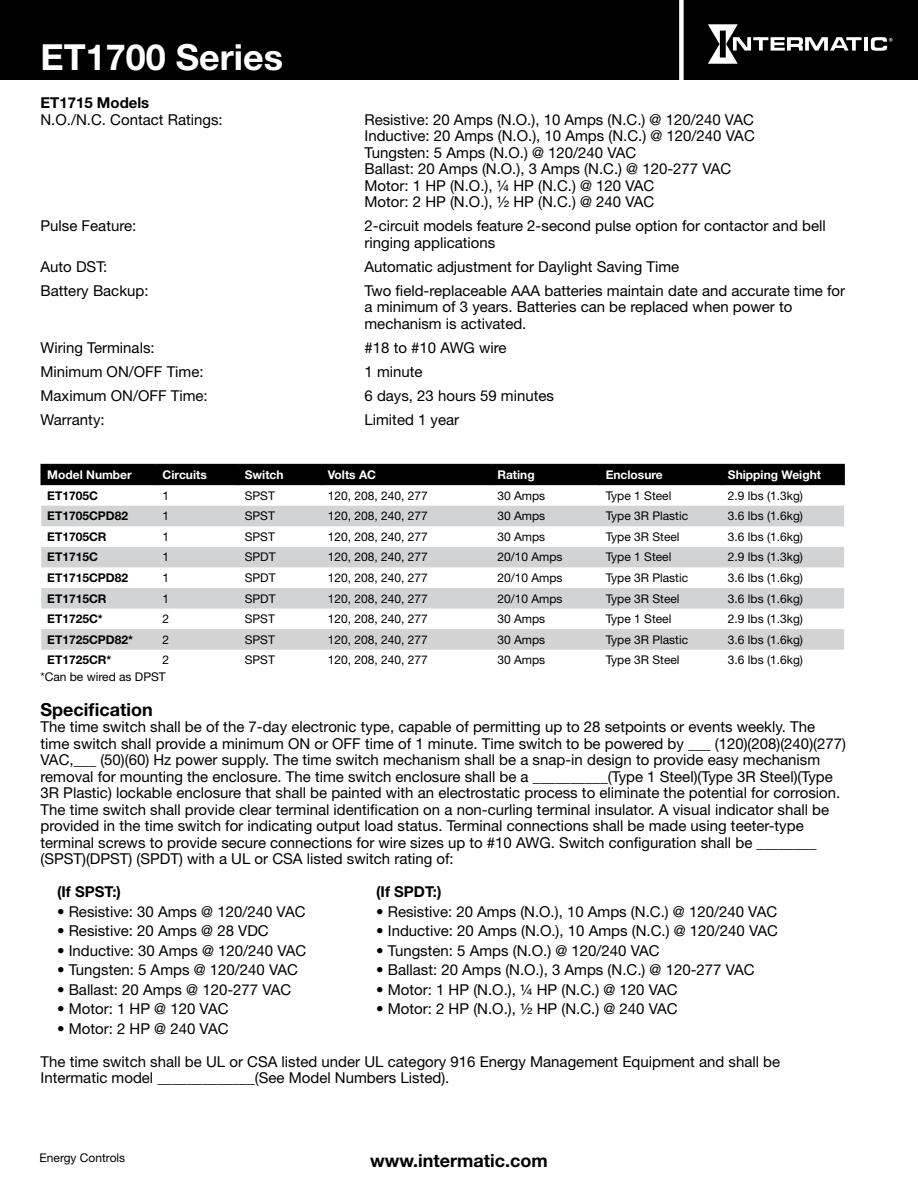
<style>
.page{position:relative;width:918px;height:1188px;background:#fff}
.page>*{position:absolute;margin:0;border:0;box-sizing:border-box;transform-origin:0 0}
.t1{font:700 36px "Helvetica Neue LT Std";color:#fff}
.t2{font:700 18px "Helvetica Neue LT Std";color:#000}
.t3{font:15px/16.5px "Helvetica Neue LT Std";color:#000}
.t4{font:700 15px "Helvetica Neue LT Std";color:#000}
.t5{font:12px "Helvetica Neue LT Std";color:#000}
.t6{font:700 12px "Helvetica Neue LT Std";color:#000}
.t7{font:700 12px "Helvetica Neue LT Std";color:#fff}
</style>
<div class="page">
<div style="left:0;top:0;width:918px;height:80px;background:#000"></div>
<hr style="left:864px;top:37px;width:4px;height:14px;background:#fff">
<svg style="left:871px;top:37px;width:22px;height:14px"></svg>
<svg style="left:708px;top:24px;width:154px;height:40px"></svg>
<div style="left:679px;top:0;width:5px;height:82px;background:#fff"></div>
<svg style="left:41px;top:506px;width:803px;height:144px;fill:#d1d3d4"></svg>
<hr style="left:40px;top:464px;width:117px;height:1px;background:#000">
<hr style="left:40px;top:465px;width:2px;height:20px;background:#000">
<hr style="left:157px;top:464px;width:82px;height:1px;background:#000">
<hr style="left:239px;top:464px;width:83px;height:1px;background:#000">
<hr style="left:322px;top:464px;width:169px;height:1px;background:#000">
<hr style="left:491px;top:464px;width:109px;height:1px;background:#000">
<div style="left:41px;top:465px;width:802px;height:20px;background:#000"></div>
<hr style="left:600px;top:464px;width:122px;height:1px;background:#000">
<hr style="left:599px;top:465px;width:2px;height:20px;background:#000">
<hr style="left:722px;top:464px;width:123px;height:1px;background:#000">
<hr style="left:721px;top:465px;width:2px;height:20px;background:#000">
<hr style="left:843px;top:465px;width:2px;height:20px;background:#000">
<h1 class="t1" style="left:40px;top:35px;width:244px">ET1700 Series</h1>
<p class="t4" style="left:40px;top:94px;width:110px">ET1715 Models</p>
<p class="t3" style="left:40px;top:111px;width:184px">N.O./N.C. Contact Ratings:</p>
<p class="t3" style="left:364px;top:111px;width:392px">Resistive: 20 Amps (N.O.), 10 Amps (N.C.) @ 120/240 VAC Inductive: 20 Amps (N.O.), 10 Amps (N.C.) @ 120/240 VAC Tungsten: 5 Amps (N.O.) @ 120/240 VAC<br>Ballast: 20 Amps (N.O.), 3 Amps (N.C.) @ 120-277 VAC Motor: 1 HP (N.O.), ¼ HP (N.C.) @ 120 VAC<br>Motor: 2 HP (N.O.), ½ HP (N.C.) @ 240 VAC</p>
<p class="t3" style="left:40px;top:218px;width:97px">Pulse Feature:</p>
<p class="t3" style="left:364px;top:218px;width:463px">2-circuit models feature 2-second pulse option for contactor and bell ringing applications</p>
<p class="t3" style="left:40px;top:258px;width:68px">Auto DST:</p>
<p class="t3" style="left:364px;top:258px;width:316px">Automatic adjustment for Daylight Saving Time</p>
<p class="t3" style="left:40px;top:282px;width:110px">Battery Backup:</p>
<p class="t3" style="left:364px;top:282px;width:482px">Two field-replaceable AAA batteries maintain date and accurate time for a minimum of 3 years. Batteries can be replaced when power to mechanism is activated.</p>
<p class="t3" style="left:40px;top:339px;width:116px">Wiring Terminals:</p>
<p class="t3" style="left:364px;top:339px;width:144px">#18 to #10 AWG wire</p>
<p class="t3" style="left:40px;top:363px;width:165px">Minimum ON/OFF Time:</p>
<p class="t3" style="left:364px;top:363px;width:60px">1 minute</p>
<p class="t3" style="left:40px;top:387px;width:169px">Maximum ON/OFF Time:</p>
<p class="t3" style="left:364px;top:387px;width:191px">6 days, 23 hours 59 minutes</p>
<p class="t3" style="left:40px;top:411px;width:66px">Warranty:</p>
<p class="t3" style="left:364px;top:411px;width:96px">Limited 1 year</p>
<p class="t7" style="left:47px;top:467px;width:86px">Model Number</p>
<p class="t7" style="left:163px;top:467px;width:46px">Circuits</p>
<p class="t7" style="left:245px;top:467px;width:40px">Switch</p>
<p class="t7" style="left:328px;top:467px;width:50px">Volts AC</p>
<p class="t7" style="left:497px;top:467px;width:39px">Rating</p>
<p class="t7" style="left:606px;top:467px;width:59px">Enclosure</p>
<p class="t7" style="left:728px;top:467px;width:95px">Shipping Weight</p>
<p class="t6" style="left:47px;top:488px;width:52px">ET1705C</p>
<p class="t5" style="left:163px;top:488px;width:8px">1</p>
<p class="t5" style="left:245px;top:488px;width:32px">SPST</p>
<p class="t5" style="left:328px;top:488px;width:102px">120, 208, 240, 277</p>
<p class="t5" style="left:497px;top:488px;width:49px">30 Amps</p>
<p class="t5" style="left:606px;top:488px;width:67px">Type 1 Steel</p>
<p class="t5" style="left:728px;top:488px;width:77px">2.9 lbs (1.3kg)</p>
<p class="t6" style="left:47px;top:509px;width:82px">ET1705CPD82</p>
<p class="t5" style="left:163px;top:509px;width:8px">1</p>
<p class="t5" style="left:245px;top:509px;width:32px">SPST</p>
<p class="t5" style="left:328px;top:509px;width:102px">120, 208, 240, 277</p>
<p class="t5" style="left:497px;top:509px;width:49px">30 Amps</p>
<p class="t5" style="left:606px;top:509px;width:84px">Type 3R Plastic</p>
<p class="t5" style="left:728px;top:509px;width:77px">3.6 lbs (1.6kg)</p>
<p class="t6" style="left:47px;top:529px;width:61px">ET1705CR</p>
<p class="t5" style="left:163px;top:529px;width:8px">1</p>
<p class="t5" style="left:245px;top:529px;width:32px">SPST</p>
<p class="t5" style="left:328px;top:529px;width:102px">120, 208, 240, 277</p>
<p class="t5" style="left:497px;top:529px;width:49px">30 Amps</p>
<p class="t5" style="left:606px;top:529px;width:75px">Type 3R Steel</p>
<p class="t5" style="left:728px;top:529px;width:77px">3.6 lbs (1.6kg)</p>
<p class="t6" style="left:47px;top:550px;width:52px">ET1715C</p>
<p class="t5" style="left:163px;top:550px;width:8px">1</p>
<p class="t5" style="left:245px;top:550px;width:32px">SPDT</p>
<p class="t5" style="left:328px;top:550px;width:102px">120, 208, 240, 277</p>
<p class="t5" style="left:497px;top:550px;width:67px">20/10 Amps</p>
<p class="t5" style="left:606px;top:550px;width:67px">Type 1 Steel</p>
<p class="t5" style="left:728px;top:550px;width:77px">2.9 lbs (1.3kg)</p>
<p class="t6" style="left:47px;top:570px;width:82px">ET1715CPD82</p>
<p class="t5" style="left:163px;top:571px;width:8px">1</p>
<p class="t5" style="left:245px;top:571px;width:32px">SPDT</p>
<p class="t5" style="left:328px;top:571px;width:102px">120, 208, 240, 277</p>
<p class="t5" style="left:497px;top:571px;width:67px">20/10 Amps</p>
<p class="t5" style="left:606px;top:571px;width:84px">Type 3R Plastic</p>
<p class="t5" style="left:728px;top:571px;width:77px">3.6 lbs (1.6kg)</p>
<p class="t6" style="left:47px;top:591px;width:61px">ET1715CR</p>
<p class="t5" style="left:163px;top:591px;width:8px">1</p>
<p class="t5" style="left:245px;top:591px;width:32px">SPDT</p>
<p class="t5" style="left:328px;top:591px;width:102px">120, 208, 240, 277</p>
<p class="t5" style="left:497px;top:591px;width:67px">20/10 Amps</p>
<p class="t5" style="left:606px;top:591px;width:75px">Type 3R Steel</p>
<p class="t5" style="left:728px;top:591px;width:77px">3.6 lbs (1.6kg)</p>
<p class="t6" style="left:47px;top:611px;width:57px">ET1725C*</p>
<p class="t5" style="left:163px;top:612px;width:8px">2</p>
<p class="t5" style="left:245px;top:612px;width:32px">SPST</p>
<p class="t5" style="left:328px;top:612px;width:102px">120, 208, 240, 277</p>
<p class="t5" style="left:497px;top:612px;width:49px">30 Amps</p>
<p class="t5" style="left:606px;top:612px;width:67px">Type 1 Steel</p>
<p class="t5" style="left:728px;top:612px;width:77px">2.9 lbs (1.3kg)</p>
<p class="t6" style="left:47px;top:632px;width:87px">ET1725CPD82*</p>
<p class="t5" style="left:163px;top:632px;width:8px">2</p>
<p class="t5" style="left:245px;top:632px;width:32px">SPST</p>
<p class="t5" style="left:328px;top:632px;width:102px">120, 208, 240, 277</p>
<p class="t5" style="left:497px;top:632px;width:49px">30 Amps</p>
<p class="t5" style="left:606px;top:632px;width:84px">Type 3R Plastic</p>
<p class="t5" style="left:728px;top:632px;width:77px">3.6 lbs (1.6kg)</p>
<p class="t6" style="left:47px;top:653px;width:66px">ET1725CR*</p>
<p class="t5" style="left:163px;top:653px;width:8px">2</p>
<p class="t5" style="left:245px;top:653px;width:32px">SPST</p>
<p class="t5" style="left:328px;top:653px;width:102px">120, 208, 240, 277</p>
<p class="t5" style="left:497px;top:653px;width:49px">30 Amps</p>
<p class="t5" style="left:606px;top:653px;width:75px">Type 3R Steel</p>
<p class="t5" style="left:728px;top:653px;width:77px">3.6 lbs (1.6kg)</p>
<p class="t5" style="left:40px;top:669px;width:127px">*Can be wired as DPST</p>
<p class="t2" style="left:40px;top:698px;width:114px">Specification</p>
<p class="t3" style="left:40px;top:718px;width:807px">The time switch shall be of the 7-day electronic type, capable of permitting up to 28 setpoints or events weekly. The time switch shall provide a minimum ON or OFF time of 1 minute. Time switch to be powered by ___ (120)(208)(240)(277)<br>VAC,___ (50)(60) Hz power supply. The time switch mechanism shall be a snap-in design to provide easy mechanism removal for mounting the enclosure. The time switch enclosure shall be a __________(Type 1 Steel)(Type 3R Steel)(Type 3R Plastic) lockable enclosure that shall be painted with an electrostatic process to eliminate the potential for corrosion.<br>The time switch shall provide clear terminal identification on a non-curling terminal insulator. A visual indicator shall be provided in the time switch for indicating output load status. Terminal connections shall be made using teeter-type terminal screws to provide secure connections for wire sizes up to #10 AWG. Switch configuration shall be ________ (SPST)(DPST) (SPDT) with a UL or CSA listed switch rating of:</p>
<p class="t4" style="left:57px;top:882px;width:65px">(If SPST:)</p>
<p class="t3" style="left:57px;top:903px;width:250px">• Resistive: 30 Amps @ 120/240 VAC</p>
<p class="t3" style="left:57px;top:922px;width:213px">• Resistive: 20 Amps @ 28 VDC</p>
<p class="t3" style="left:57px;top:942px;width:251px">• Inductive: 30 Amps @ 120/240 VAC</p>
<p class="t3" style="left:57px;top:961px;width:243px">• Tungsten: 5 Amps @ 120/240 VAC</p>
<p class="t3" style="left:57px;top:981px;width:236px">• Ballast: 20 Amps @ 120-277 VAC</p>
<p class="t3" style="left:57px;top:1000px;width:173px">• Motor: 1 HP @ 120 VAC</p>
<p class="t3" style="left:57px;top:1020px;width:173px">• Motor: 2 HP @ 240 VAC</p>
<p class="t3" style="left:40px;top:1053px;width:741px">The time switch shall be UL or CSA listed under UL category 916 Energy Management Equipment and shall be<br>Intermatic model _____________(See Model Numbers Listed).</p>
<p class="t4" style="left:376px;top:883px;width:67px">(If SPDT:)</p>
<p class="t3" style="left:376px;top:903px;width:403px">• Resistive: 20 Amps (N.O.), 10 Amps (N.C.) @ 120/240 VAC</p>
<p class="t3" style="left:376px;top:923px;width:404px">• Inductive: 20 Amps (N.O.), 10 Amps (N.C.) @ 120/240 VAC</p>
<p class="t3" style="left:376px;top:942px;width:285px">• Tungsten: 5 Amps (N.O.) @ 120/240 VAC</p>
<p class="t3" style="left:376px;top:962px;width:380px">• Ballast: 20 Amps (N.O.), 3 Amps (N.C.) @ 120-277 VAC</p>
<p class="t3" style="left:376px;top:981px;width:303px">• Motor: 1 HP (N.O.), ¼ HP (N.C.) @ 120 VAC</p>
<p class="t3" style="left:376px;top:1001px;width:303px">• Motor: 2 HP (N.O.), ½ HP (N.C.) @ 240 VAC</p>
<p class="t5" style="left:40px;top:1151px;width:87px">Energy Controls</p>
<p class="t2" style="left:370px;top:1150px;width:179px">www.intermatic.com</p>
</div>
